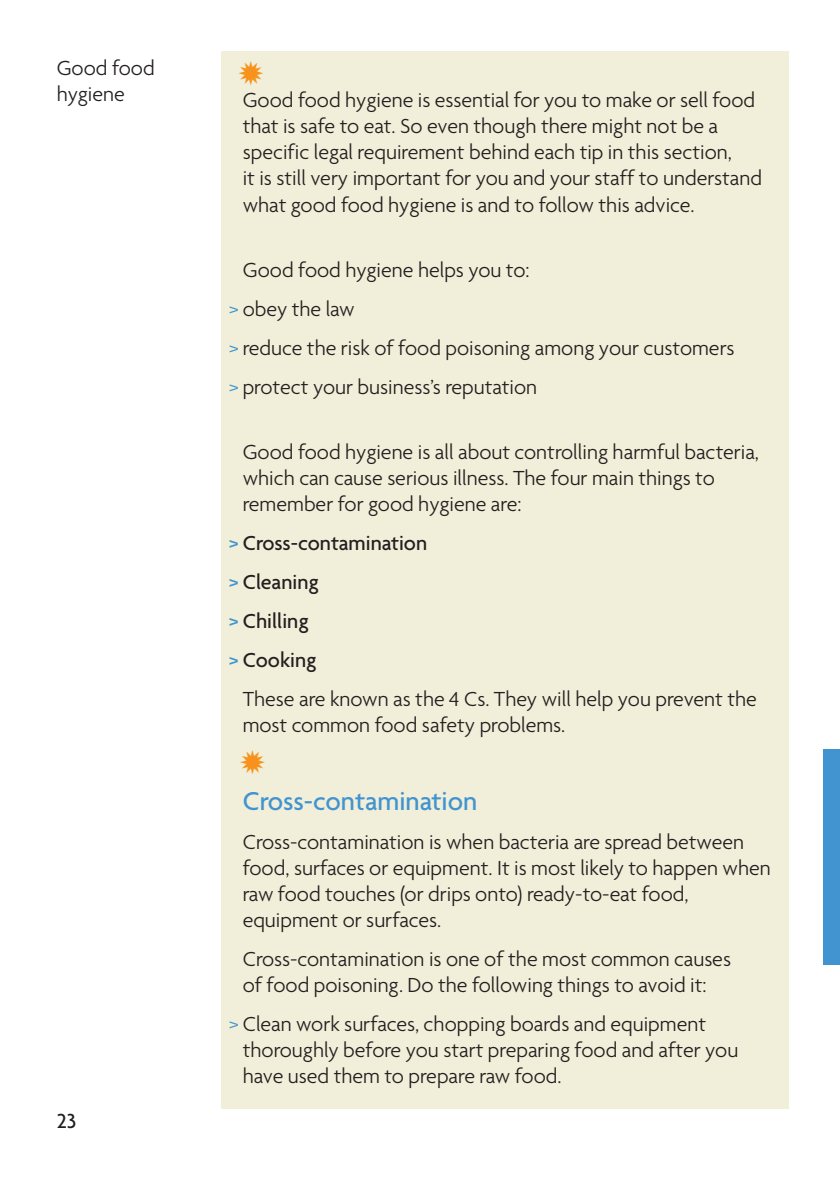
<style>
.page{position:relative;width:840px;height:1191px;background:#fff}
.page>*{position:absolute;margin:0;border:0;box-sizing:border-box;transform-origin:0 0}
.t1{font:500 28px "Agenda";color:#4194d0}
.t2{font:300 22px/26px "Agenda";color:#231f20}
.t3{font:500 22px/39px "Agenda";color:#231f20}
.s1{color:#4194d0}
</style>
<div class="page">
<div style="left:221px;top:51px;width:567px;height:1057px;background:#f1efd9"></div>
<div style="left:822px;top:749px;width:17px;height:215px;background:#4194d0"></div>
<p class="t2" style="left:57px;top:55px;width:99px">Good food hygiene</p>
<p class="t3" style="left:57px;top:1101px;width:21px">23</p>
<p class="t2" style="left:242px;top:87px;width:520px">Good food hygiene is essential for you to make or sell food that is safe to eat. So even though there might not be a specific legal requirement behind each tip in this section,<br>it is still very important for you and your staff to understand what good food hygiene is and to follow this advice.</p>
<p class="t2" style="left:228px;top:249px;width:507px;line-height:39px;text-indent:14px">Good food hygiene helps you to:<br><span class="s1">&gt;</span> obey the law<br><span class="s1">&gt;</span> reduce the risk of food poisoning among your customers <span class="s1">&gt;</span> protect your business’s reputation</p>
<p class="t2" style="left:242px;top:438px;width:517px">Good food hygiene is all about controlling harmful bacteria, which can cause serious illness. The four main things to remember for good hygiene are:</p>
<p class="t3" style="left:228px;top:522px;width:200px"><span class="s1">&gt;</span> Cross-contamination <span class="s1">&gt;</span> Cleaning<br><span class="s1">&gt;</span> Chilling<br><span class="s1">&gt;</span> Cooking</p>
<p class="t2" style="left:242px;top:685px;width:515px">These are known as the 4 Cs. They will help you prevent the most common food safety problems.</p>
<p class="t1" style="left:242px;top:783px;width:236px">Cross-contamination</p>
<p class="t2" style="left:242px;top:828px;width:529px">Cross-contamination is when bacteria are spread between food, surfaces or equipment. It is most likely to happen when raw food touches (or drips onto) ready-to-eat food, equipment or surfaces.</p>
<p class="t2" style="left:242px;top:945px;width:489px">Cross-contamination is one of the most common causes of food poisoning. Do the following things to avoid it:</p>
<p class="t2" style="left:242px;top:1010px;width:497px;text-indent:-14px"><span class="s1">&gt;</span> Clean work surfaces, chopping boards and equipment thoroughly before you start preparing food and after you have used them to prepare raw food.</p>
</div>
